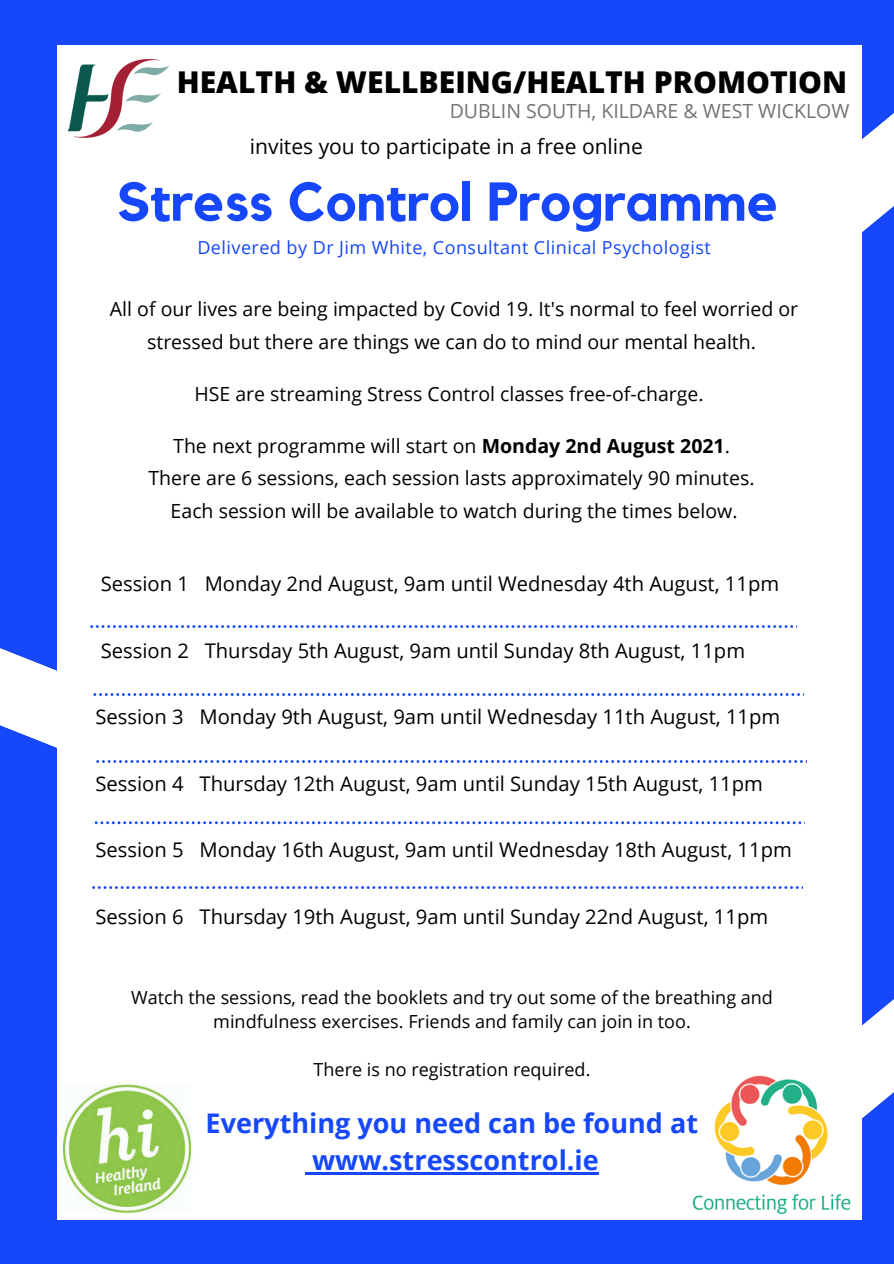
<style>
.page{position:relative;width:894px;height:1264px;background:#fff}
.page>*{position:absolute;margin:0;border:0;box-sizing:border-box;transform-origin:0 0}
.t1{font:700 54px "Kollektif";color:#1647fb}
.t2{font:800 30px "Open Sans";color:#000}
.t3{font:700 27px "Open Sans";color:#1647fb}
.t4{font:21px "Open Sans";color:#000}
.t5{font:20.25px "Open Sans";color:#000}
.t6{font:19.5px/32.7px "Open Sans";color:#000;text-align:center}
.t7{font:19.5px "Open Sans";color:#737373}
.t8{font:18px/24.2px "Open Sans";color:#000;text-align:center}
.t9{font:18px "Open Sans";letter-spacing:.025em;color:#1647fb}
.s1{font-weight:700}
</style>
<div class="page">
<div style="left:0;top:0;width:893px;height:1263px;background:#1647fb"></div>
<div style="left:57px;top:45px;width:804px;height:1174px;background:#fff"></div>
<img style="left:69px;top:59px;width:101px;height:79px">
<svg style="left:861px;top:77px;width:32px;height:235px"></svg>
<svg style="left:861px;top:913px;width:32px;height:235px"></svg>
<img style="left:61px;top:1083px;width:131px;height:131px">
<img style="left:692px;top:1075px;width:159px;height:140px">
<svg style="left:305px;top:1172px;width:7px;height:2px"></svg>
<hr style="left:312px;top:1172px;width:287px;height:2px;background:#1647fb">
<svg style="left:0;top:625px;width:807px;height:138px"></svg>
<svg style="left:95px;top:821px;width:710px;height:3px"></svg>
<svg style="left:92px;top:886px;width:711px;height:3px"></svg>
<p class="t2" style="left:177px;top:61px;width:671px">HEALTH &amp; WELLBEING/HEALTH PROMOTION</p>
<p class="t7" style="left:449px;top:97px;width:401px">DUBLIN SOUTH, KILDARE &amp; WEST WICKLOW</p>
<p class="t4" style="left:250px;top:132px;width:394px">invites you to participate in a free online</p>
<p class="t1" style="left:117px;top:177px;width:663px">Stress Control Programme</p>
<p class="t9" style="left:197px;top:235px;width:515px">Delivered by Dr Jim White, Consultant Clinical Psychologist</p>
<p class="t6" style="left:110px;top:292px;width:689px">All of our lives are being impacted by Covid 19. It's normal to feel worried or stressed but there are things we can do to mind our mental health.</p>
<p class="t6" style="left:194px;top:377px;width:510px">HSE are streaming Stress Control classes free-of-charge.</p>
<p class="t6" style="left:173px;top:429px;width:558px">The next programme will start on <span class="s1">Monday 2nd August 2021</span>.</p>
<p class="t6" style="left:148px;top:461px;width:607px">There are 6 sessions, each session lasts approximately 90 minutes.</p>
<p class="t6" style="left:170px;top:494px;width:568px">Each session will be available to watch during the times below.</p>
<p class="t5" style="left:101px;top:569px;width:679px">Session 1 Monday 2nd August, 9am until Wednesday 4th August, 11pm</p>
<p class="t5" style="left:101px;top:636px;width:645px">Session 2 Thursday 5th August, 9am until Sunday 8th August, 11pm</p>
<p class="t5" style="left:95px;top:702px;width:686px">Session 3 Monday 9th August, 9am until Wednesday 11th August, 11pm</p>
<p class="t5" style="left:95px;top:769px;width:668px">Session 4 Thursday 12th August, 9am until Sunday 15th August, 11pm</p>
<p class="t5" style="left:95px;top:835px;width:697px">Session 5 Monday 16th August, 9am until Wednesday 18th August, 11pm</p>
<p class="t5" style="left:95px;top:901px;width:674px">Session 6 Thursday 19th August, 9am until Sunday 22nd August, 11pm</p>
<p class="t8" style="left:131px;top:984px;width:643px">Watch the sessions, read the booklets and try out some of the breathing and mindfulness exercises. Friends and family can join in too.</p>
<p class="t8" style="left:313px;top:1057px;width:278px">There is no registration required.</p>
<p class="t3" style="left:205px;top:1103px;width:494px">Everything you need can be found at</p>
<p class="t3" style="left:312px;top:1141px;width:288px">www.stresscontrol.ie</p>
</div>
